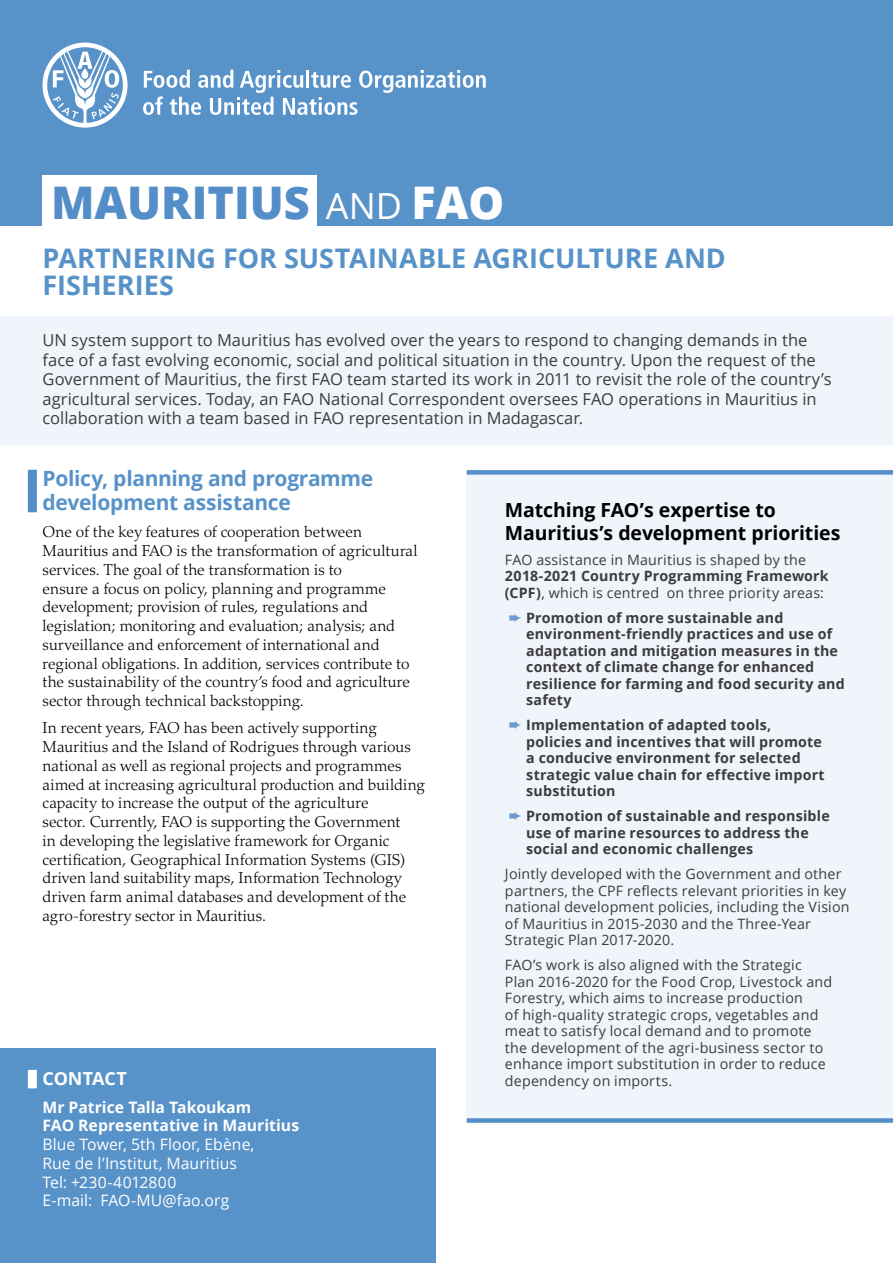
<style>
.page{position:relative;width:893px;height:1263px;background:#fff}
.page>*{position:absolute;margin:0;border:0;box-sizing:border-box;transform-origin:0 0}
.t1{font:800 45px "Open Sans";color:#548ec8}
.t2{font:700 27px/27px "Open Sans";color:#5792c9}
.t3{font:700 21px/24px "Open Sans";letter-spacing:-.015em;color:#5792c9}
.t4{font:700 19.5px/22.5px "Open Sans";letter-spacing:-.005em;color:#000}
.t5{font:700 18px "Open Sans";letter-spacing:-.005em;color:#fff}
.t6{font:16.5px/19.5px "Open Sans";color:#3c3c3b}
.t7{font:300 15.75px/18.8px "Palatino LT Std";color:#000}
.t8{font:15.75px/18.8px "Open Sans";letter-spacing:.005em;color:#fff}
.t9{font:700 15.75px/18.8px "Open Sans";color:#fff}
.t10{font:14.25px/16.5px "Open Sans";letter-spacing:.015em;color:#3c3c3b}
.t11{font:700 14.25px/16.5px "Open Sans";letter-spacing:.015em;color:#3c3c3b}
.s1{font-weight:400;font-size:36px;color:#fff}
.s2{color:#fff}
.s3{font-weight:400}
.s4{color:#6c9ccf}
</style>
<div class="page">
<div style="left:0;top:0;width:893px;height:225px;background:#5792c9"></div>
<div style="left:467px;top:473px;width:426px;height:101px;background:#f0f4fb"></div>
<div style="left:467px;top:545px;width:426px;height:86px;background:#f0f4fb"></div>
<div style="left:467px;top:595px;width:426px;height:131px;background:#f0f4fb"></div>
<div style="left:467px;top:702px;width:426px;height:115px;background:#f0f4fb"></div>
<div style="left:467px;top:793px;width:426px;height:82px;background:#f0f4fb"></div>
<div style="left:467px;top:860px;width:426px;height:118px;background:#f0f4fb"></div>
<div style="left:467px;top:951px;width:426px;height:168px;background:#f0f4fb"></div>
<div style="left:0;top:316px;width:893px;height:129px;background:#f0f4fb"></div>
<div style="left:43px;top:175px;width:274px;height:73px;background:#fff"></div>
<div style="left:467px;top:470px;width:426px;height:5px;background:#548ec8"></div>
<div style="left:467px;top:1118px;width:426px;height:5px;background:#548ec8"></div>
<div style="left:0;top:1048px;width:436px;height:215px;background:#5792c9"></div>
<div style="left:28px;top:470px;width:9px;height:42px;background:#548ec8"></div>
<div style="left:28px;top:1070px;width:9px;height:18px;background:#fff"></div>
<svg style="left:143px;top:70px;width:343px;height:45px"></svg>
<svg style="left:43px;top:43px;width:85px;height:85px"></svg>
<h1 class="t1" style="left:51px;top:169px;width:455px">MAURITIUS <span class="s1">AND</span> <span class="s2">FAO</span></h1>
<h2 class="t2" style="left:43px;top:244px;width:685px">PARTNERING FOR SUSTAINABLE AGRICULTURE AND<br>FISHERIES</h2>
<p class="t6" style="left:43px;top:330px;width:791px">UN system support to Mauritius has evolved over the years to respond to changing demands in the face of a fast evolving economic, social and political situation in the country. Upon the request of the Government of Mauritius, the first FAO team started its work in 2011 to revisit the role of the country’s agricultural services. Today, an FAO National Correspondent oversees FAO operations in Mauritius in collaboration with a team based in FAO representation in Madagascar.</p>
<h3 class="t3" style="left:43px;top:466px;width:332px">Policy, planning and programme development assistance</h3>
<p class="t7" style="left:43px;top:523px;width:377px">One of the key features of cooperation between Mauritius and FAO is the transformation of agricultural services. The goal of the transformation is to<br>ensure a focus on policy, planning and programme development; provision of rules, regulations and legislation; monitoring and evaluation; analysis; and surveillance and enforcement of international and regional obligations. In addition, services contribute to the sustainability of the country’s food and agriculture sector through technical backstopping.</p>
<p class="t7" style="left:43px;top:719px;width:384px">In recent years, FAO has been actively supporting Mauritius and the Island of Rodrigues through various national as well as regional projects and programmes aimed at increasing agricultural production and building capacity to increase the output of the agriculture<br>sector. Currently, FAO is supporting the Government<br>in developing the legislative framework for Organic certification, Geographical Information Systems (GIS) driven land suitability maps, Information Technology driven farm animal databases and development of the agro-forestry sector in Mauritius.</p>
<p class="t5" style="left:43px;top:1066px;width:86px">CONTACT</p>
<p class="t9" style="left:43px;top:1097px;width:258px">Mr Patrice Talla Takoukam<br>FAO Representative in Mauritius</p>
<p class="t8" style="left:43px;top:1135px;width:213px">Blue Tower, 5th Floor, Ebène,<br>Rue de l’Institut, Mauritius<br>Tel: +230-4012800<br>E-mail: FAO-MU@fao.org</p>
<p class="t4" style="left:505px;top:498px;width:337px">Matching FAO’s expertise to<br>Mauritius’s development priorities</p>
<p class="t10" style="left:505px;top:551px;width:303px">FAO assistance in Mauritius is shaped by the</p>
<p class="t11" style="left:505px;top:567px;width:325px">2018‑2021 Country Programming Framework (CPF)<span class="s3">, which is centred on three priority areas:</span></p>
<p class="t11" style="left:526px;top:609px;width:320px;text-indent:-17px"><span class="s4">➨</span> Promotion of more sustainable and environment-friendly practices and use of adaptation and mitigation measures in the context of climate change for enhanced resilience for farming and food security and safety</p>
<p class="t11" style="left:526px;top:716px;width:300px;text-indent:-17px"><span class="s4">➨</span> Implementation of adapted tools, policies and incentives that will promote a conducive environment for selected strategic value chain for effective import substitution</p>
<p class="t11" style="left:526px;top:807px;width:305px;text-indent:-17px"><span class="s4">➨</span> Promotion of sustainable and responsible use of marine resources to address the social and economic challenges</p>
<p class="t10" style="left:505px;top:865px;width:346px">Jointly developed with the Government and other partners, the CPF reflects relevant priorities in key national development policies, including the Vision of Mauritius in 2015-2030 and the Three-Year Strategic Plan 2017-2020.</p>
<p class="t10" style="left:505px;top:957px;width:329px">FAO’s work is also aligned with the Strategic Plan 2016-2020 for the Food Crop, Livestock and Forestry, which aims to increase production<br>of high-quality strategic crops, vegetables and meat to satisfy local demand and to promote the development of the agri-business sector to enhance import substitution in order to reduce dependency on imports.</p>
</div>
